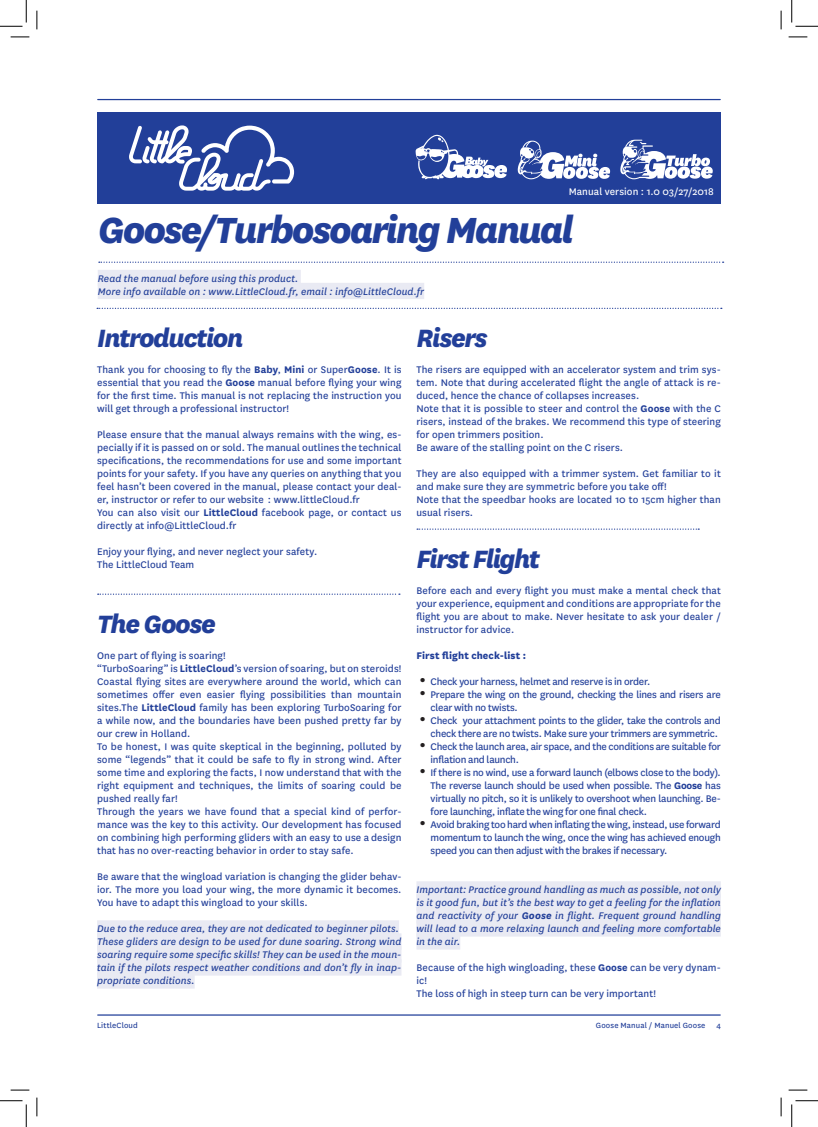
<style>
.page{position:relative;width:818px;height:1127px;background:#fff}
.page>*{position:absolute;margin:0;border:0;box-sizing:border-box;transform-origin:0 0}
.t1{font:italic 800 42.5px "National";letter-spacing:-.06em;color:#223f99}
.t2{font:italic 800 29.25px "National";letter-spacing:-.055em;color:#223f99}
.t3{font:11.25px/13px "National";letter-spacing:.005em;color:#223f99}
.t4{font:italic 11.25px/13px "National";letter-spacing:.005em;color:#223f99}
.t5{font:11.25px/13px "National";letter-spacing:-.02em;color:#223f99}
.t6{font:11.25px/13px "National";letter-spacing:-.025em;color:#223f99}
.t7{font:11.25px "National";letter-spacing:.005em;color:#fff}
.t8{font:800 11.25px "National";letter-spacing:.01em;color:#223f99}
.t9{font:8.75px "National";letter-spacing:.015em;color:#223f99}
.s1{font-weight:700}
.s2{font-family:"Times";font-size:15px;color:#231f20}
</style>
<div class="page">
<div style="left:97px;top:920px;width:302px;height:16px;background:#e9eaf3"></div>
<div style="left:97px;top:933px;width:304px;height:16px;background:#e9eaf3"></div>
<div style="left:97px;top:946px;width:304px;height:16px;background:#e9eaf3"></div>
<div style="left:97px;top:959px;width:304px;height:16px;background:#e9eaf3"></div>
<div style="left:97px;top:972px;width:98px;height:16px;background:#e9eaf3"></div>
<svg style="left:98px;top:593px;width:302px;height:1px"></svg>
<div style="left:416px;top:881px;width:305px;height:16px;background:#e9eaf3"></div>
<div style="left:416px;top:894px;width:305px;height:16px;background:#e9eaf3"></div>
<div style="left:416px;top:907px;width:305px;height:16px;background:#e9eaf3"></div>
<div style="left:416px;top:920px;width:305px;height:16px;background:#e9eaf3"></div>
<div style="left:416px;top:933px;width:44px;height:16px;background:#e9eaf3"></div>
<svg style="left:417px;top:528px;width:282px;height:1px"></svg>
<div style="left:98px;top:112px;width:623px;height:91px;background:#223f99"></div>
<svg style="left:129px;top:125px;width:165px;height:65px"></svg>
<div style="left:98px;top:270px;width:203px;height:16px;background:#e9eaf3"></div>
<div style="left:98px;top:283px;width:326px;height:16px;background:#e9eaf3"></div>
<svg style="left:97px;top:307px;width:625px;height:2px"></svg>
<svg style="left:99px;top:261px;width:625px;height:2px"></svg>
<svg style="left:518px;top:141px;width:92px;height:38px"></svg>
<svg style="left:415px;top:135px;width:92px;height:44px"></svg>
<svg style="left:620px;top:140px;width:93px;height:39px"></svg>
<hr style="left:98px;top:1014px;width:622px;height:1px;background:#223f99">
<hr style="left:98px;top:99px;width:622px;height:1px;background:#223f99">
<svg style="left:11px;top:36px;width:18px;height:2px"></svg>
<svg style="left:788px;top:36px;width:19px;height:2px"></svg>
<svg style="left:11px;top:1089px;width:18px;height:1px"></svg>
<svg style="left:788px;top:1089px;width:19px;height:1px"></svg>
<svg style="left:36px;top:11px;width:2px;height:18px"></svg>
<svg style="left:36px;top:1097px;width:2px;height:18px"></svg>
<svg style="left:780px;top:11px;width:2px;height:18px"></svg>
<svg style="left:780px;top:1097px;width:2px;height:18px"></svg>
<svg style="left:0;top:0;width:27px;height:27px"></svg>
<svg style="left:0;top:1100px;width:27px;height:26px"></svg>
<svg style="left:791px;top:0;width:27px;height:27px"></svg>
<svg style="left:791px;top:1100px;width:27px;height:26px"></svg>
<p class="t7" style="left:569px;top:184px;width:147px">Manual version : 1.0 03/27/2018</p>
<h1 class="t1" style="left:98px;top:200px;width:478px">Goose/Turbosoaring Manual</h1>
<p class="t4" style="left:98px;top:271px;width:328px">Read the manual before using this product.<br>More info available on : www.LittleCloud.fr, email : info@LittleCloud.fr</p>
<h2 class="t2" style="left:97px;top:317px;width:148px">Introduction</h2>
<p class="t3" style="left:97px;top:362px;width:306px;text-align:justify">Thank you for choosing to fly the <span class="s1">Baby</span>, <span class="s1">Mini</span> or Super<span class="s1">Goose</span>. It is essential that you read the <span class="s1">Goose</span> manual before flying your wing for the first time. This manual is not replacing the instruction you will get through a professional instructor!</p>
<p class="t3" style="left:97px;top:427px;width:306px">Please ensure that the manual always remains with the wing, es&shy;pecially if it is passed on or sold. The manual outlines the technical specifications, the recommendations for use and some important points for your safety. If you have any queries on anything that you feel hasn’t been covered in the manual, please contact your deal&shy;er, instructor or refer to our website : www.littleCloud.fr<br>You can also visit our <span class="s1">LittleCloud</span> facebook page, or contact us directly at info@LittleCloud.fr</p>
<p class="t3" style="left:97px;top:544px;width:222px">Enjoy your flying, and never neglect your safety.<br>The LittleCloud Team</p>
<h2 class="t2" style="left:97px;top:603px;width:120px">The Goose</h2>
<p class="t3" style="left:97px;top:648px;width:306px">One part of flying is soaring!<br>“TurboSoaring” is <span class="s1">LittleCloud</span>’s version of soaring, but on steroids!<br>Coastal flying sites are everywhere around the world, which can sometimes offer even easier flying possibilities than mountain sites.The <span class="s1">LittleCloud</span> family has been exploring TurboSoaring for a while now, and the boundaries have been pushed pretty far by our crew in Holland.<br>To be honest, I was quite skeptical in the beginning, polluted by some “legends” that it could be safe to fly in strong wind. After some time and exploring the facts, I now understand that with the right equipment and techniques, the limits of soaring could be pushed really far!<br>Through the years we have found that a special kind of perfor&shy;mance was the key to this activity. Our development has focused on combining high performing gliders with an easy to use a design that has no over-reacting behavior in order to stay safe.</p>
<p class="t3" style="left:97px;top:869px;width:306px;text-align:justify">Be aware that the wingload variation is changing the glider behav&shy;ior. The more you load your wing, the more dynamic it becomes.<br>You have to adapt this wingload to your skills.</p>
<p class="t4" style="left:97px;top:921px;width:306px">Due to the reduce area, they are not dedicated to beginner pilots.<br>These gliders are design to be used for dune soaring. Strong wind soaring require some specific skills! They can be used in the moun&shy;tain if the pilots respect weather conditions and don’t fly in inap&shy;propriate conditions.</p>
<h2 class="t2" style="left:416px;top:317px;width:73px">Risers</h2>
<p class="t3" style="left:416px;top:362px;width:306px">The risers are equipped with an accelerator system and trim sys&shy;tem. Note that during accelerated flight the angle of attack is re&shy;duced, hence the chance of collapses increases.<br>Note that it is possible to steer and control the <span class="s1">Goose</span> with the C risers, instead of the brakes. We recommend this type of steering for open trimmers position.<br>Be aware of the stalling point on the C risers.</p>
<p class="t3" style="left:416px;top:466px;width:306px">They are also equipped with a trimmer system. Get familiar to it and make sure they are symmetric before you take off!<br>Note that the speedbar hooks are located 10 to 15cm higher than usual risers.</p>
<h2 class="t2" style="left:416px;top:538px;width:125px">First Flight</h2>
<p class="t3" style="left:416px;top:583px;width:306px;text-align:justify">Before each and every flight you must make a mental check that your experience, equipment and conditions are appropriate for the flight you are about to make. Never hesitate to ask your dealer / instructor for advice.</p>
<p class="t8" style="left:416px;top:647px;width:111px">First flight check-list :</p>
<p class="t5" style="left:420px;top:674px;width:232px"><span class="s2">•</span> Check your harness, helmet and reserve is in order.</p>
<p class="t5" style="left:431px;top:687px;width:292px;text-indent:-11px"><span class="s2">•</span> Prepare the wing on the ground, checking the lines and risers are clear with no twists.</p>
<p class="t5" style="left:420px;top:713px;width:302px;text-align:right"><span class="s2">•</span> Check your attachment points to the glider, take the controls and check there are no twists. Make sure your trimmers are symmetric.</p>
<p class="t6" style="left:431px;top:739px;width:292px;text-indent:-11px"><span class="s2">•</span> Check the launch area, air space, and the conditions are suitable for inflation and launch.</p>
<p class="t3" style="left:431px;top:765px;width:292px;text-align:justify;text-indent:-11px"><span class="s2">•</span> If there is no wind, use a forward launch (elbows close to the body).<br>The reverse launch should be used when possible. The <span class="s1">Goose</span> has virtually no pitch, so it is unlikely to overshoot when launching. Be&shy;fore launching, inflate the wing for one final check.</p>
<p class="t3" style="left:431px;top:817px;width:292px;text-align:justify;text-indent:-11px"><span class="s2">•</span> Avoid braking too hard when inflating the wing, instead, use forward momentum to launch the wing, once the wing has achieved enough speed you can then adjust with the brakes if necessary.</p>
<p class="t4" style="left:416px;top:882px;width:306px;text-align:justify">Important: Practice ground handling as much as possible, not only is it good fun, but it’s the best way to get a feeling for the inflation and reactivity of your <span class="s1">Goose</span> in flight. Frequent ground handling will lead to a more relaxing launch and feeling more comfortable in the air.</p>
<p class="t3" style="left:416px;top:960px;width:306px">Because of the high wingloading, these <span class="s1">Goose</span> can be very dynam&shy;ic!<br>The loss of high in steep turn can be very important!</p>
<p class="t9" style="left:97px;top:1018px;width:42px">LittleCloud</p>
<p class="t9" style="left:596px;top:1019px;width:126px">Goose Manual / Manuel Goose 4</p>
</div>
